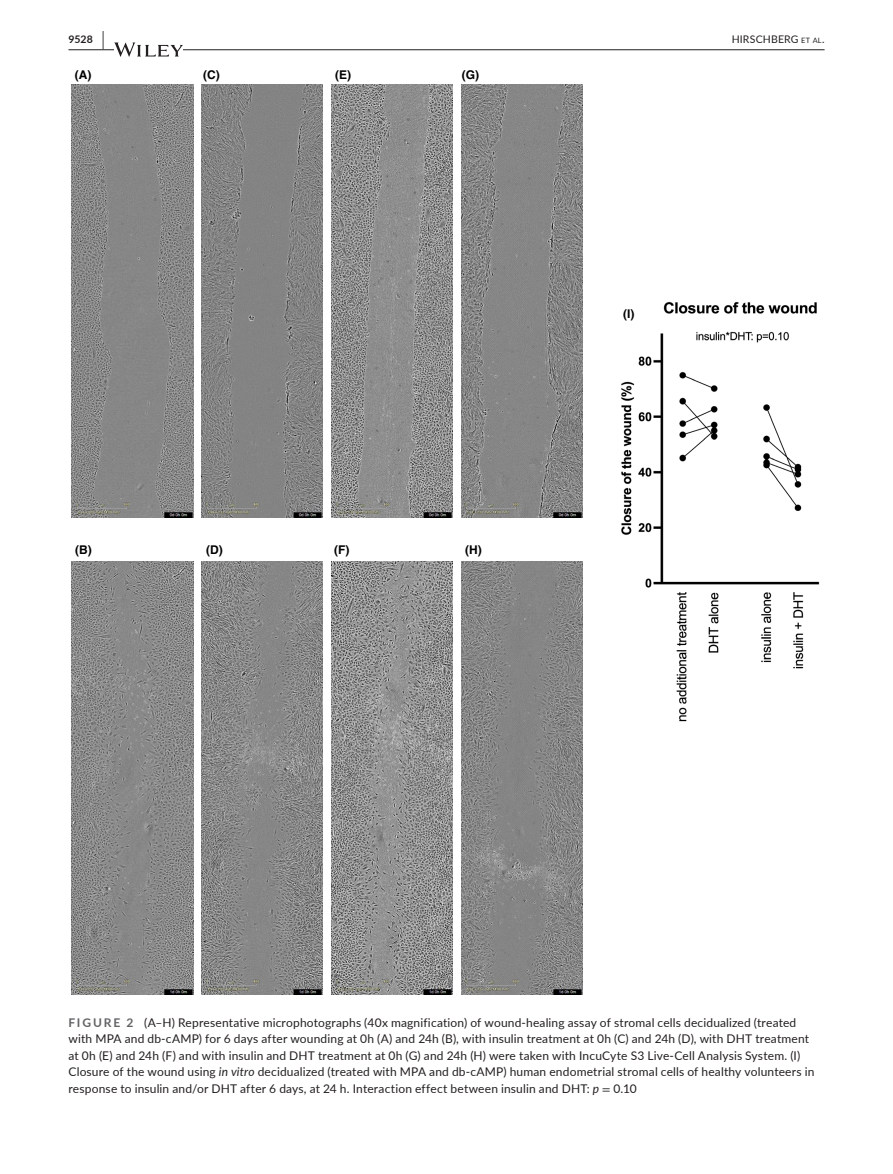
<style>
.page{position:relative;width:893px;height:1174px;background:#fff}
.page>*{position:absolute;margin:0;border:0;box-sizing:border-box;transform-origin:0 0}
.t1{font:12px/16.5px "Lato";letter-spacing:.015em;color:#231f20}
.t2{font:700 12px "Helvetica";color:#000}
.t3{font:10.5px "Lato";letter-spacing:.015em;color:#231f20}
.t4{font:700 10.5px "Lato";color:#231f20}
.s1{font-size:19.5px}
.s2{font-size:7.35px}
.s3{font-weight:700;color:#636366}
.s4{font-style:italic}
.s5{font-family:"STIX"}
</style>
<div class="page">
<hr style="left:68px;top:49px;width:756px;height:1px;background:#231f20">
<svg style="left:114px;top:42px;width:69px;height:15px"></svg>
<img style="left:621px;top:301px;width:199px;height:421px">
<img style="left:72px;top:84px;width:121px;height:433px">
<img style="left:202px;top:84px;width:121px;height:433px">
<img style="left:331px;top:84px;width:122px;height:433px">
<img style="left:461px;top:84px;width:121px;height:433px">
<img style="left:72px;top:561px;width:121px;height:433px">
<img style="left:202px;top:561px;width:121px;height:433px">
<img style="left:331px;top:561px;width:122px;height:433px">
<img style="left:461px;top:561px;width:121px;height:433px">
<p class="t4" style="left:68px;top:31px;width:37px">9528 <span class="s1">|</span></p>
<p class="t3" style="left:732px;top:31px;width:94px">HIRSCHBERG <span class="s2">et al</span>.</p>
<p class="t2" style="left:75px;top:68px;width:18px">(A)</p>
<p class="t2" style="left:203px;top:68px;width:18px">(C)</p>
<p class="t2" style="left:335px;top:68px;width:17px">(E)</p>
<p class="t2" style="left:462px;top:68px;width:19px">(G)</p>
<p class="t2" style="left:75px;top:542px;width:18px">(B)</p>
<p class="t2" style="left:206px;top:542px;width:18px">(D)</p>
<p class="t2" style="left:334px;top:542px;width:17px">(F)</p>
<p class="t2" style="left:465px;top:542px;width:18px">(H)</p>
<p class="t2" style="left:623px;top:306px;width:13px">(I)</p>
<p class="t1" style="left:68px;top:1013px;width:747px"><span class="s3">FIGURE 2</span> (A–H) Representative microphotographs (40x magnification) of wound-healing assay of stromal cells decidualized (treated with MPA and db-cAMP) for 6 days after wounding at 0h (A) and 24h (B), with insulin treatment at 0h (C) and 24h (D), with DHT treatment at 0h (E) and 24h (F) and with insulin and DHT treatment at 0h (G) and 24h (H) were taken with IncuCyte S3 Live-Cell Analysis System. (I)<br>Closure of the wound using <span class="s4">in vitro</span> decidualized (treated with MPA and db-cAMP) human endometrial stromal cells of healthy volunteers in response to insulin and/or DHT after 6 days, at 24 h. Interaction effect between insulin and DHT: <span class="s4">p</span> <span class="s5">=</span> 0.10</p>
</div>
